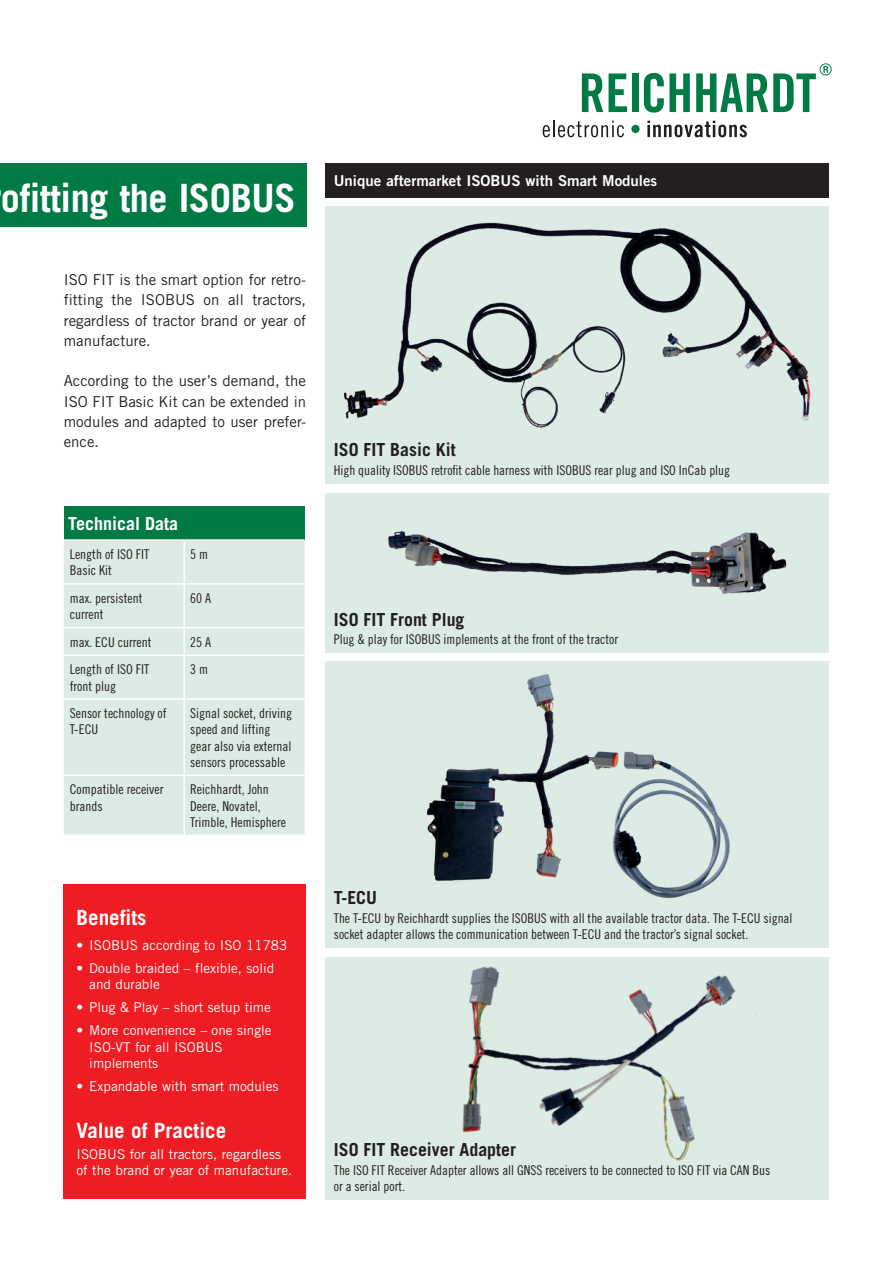
<style>
.page{position:relative;width:893px;height:1263px;background:#fff}
.page>*{position:absolute;margin:0;border:0;box-sizing:border-box;transform-origin:0 0}
.t1{font:700 39px "Trade Gothic LT";letter-spacing:-.01em;color:#fff}
.t2{font:700 21px "Trade Gothic LT";color:#fff}
.t3{font:700 18px "Trade Gothic LT";color:#231f20}
.t4{font:700 18px "Trade Gothic LT";color:#fff}
.t5{font:15px/20.2px "Trade Gothic LT";color:#231f20;text-align:justify}
.t6{font:15px "Trade Gothic LT Bold Two";color:#fff}
.t7{font:13.5px/16.2px "Trade Gothic LT Cond Eighteen";color:#231f20}
.t8{font:13.5px/16.5px "Trade Gothic LT";color:#fff}
</style>
<div class="page">
<svg style="left:543px;top:121px;width:81px;height:16px"></svg>
<div style="left:631px;top:125px;width:9px;height:8px;background:#007b44;border-radius:50%"></div>
<svg style="left:647px;top:121px;width:100px;height:16px"></svg>
<svg style="left:582px;top:73px;width:21px;height:39px"></svg>
<svg style="left:609px;top:73px;width:18px;height:39px"></svg>
<div style="left:632px;top:73px;width:7px;height:39px;background:#007b44"></div>
<svg style="left:644px;top:73px;width:46px;height:40px"></svg>
<svg style="left:696px;top:63px;width:135px;height:49px"></svg>
<div style="left:0;top:163px;width:306px;height:64px;background:#007b44"></div>
<div style="left:64px;top:506px;width:241px;height:34px;background:#007b44"></div>
<div style="left:64px;top:541px;width:241px;height:293px;background:#dcebe3"></div>
<hr style="left:64px;top:539px;width:120px;height:2px;background:#fff">
<hr style="left:184px;top:539px;width:121px;height:2px;background:#fff">
<hr style="left:183px;top:541px;width:2px;height:42px;background:#fff">
<hr style="left:64px;top:583px;width:120px;height:2px;background:#fff">
<hr style="left:184px;top:583px;width:121px;height:2px;background:#fff">
<hr style="left:183px;top:585px;width:2px;height:42px;background:#fff">
<hr style="left:64px;top:627px;width:120px;height:1px;background:#fff">
<hr style="left:184px;top:627px;width:121px;height:1px;background:#fff">
<hr style="left:183px;top:628px;width:2px;height:26px;background:#fff">
<hr style="left:64px;top:654px;width:120px;height:2px;background:#fff">
<hr style="left:184px;top:654px;width:121px;height:2px;background:#fff">
<hr style="left:183px;top:656px;width:2px;height:42px;background:#fff">
<hr style="left:64px;top:698px;width:120px;height:2px;background:#fff">
<hr style="left:184px;top:698px;width:121px;height:2px;background:#fff">
<hr style="left:183px;top:700px;width:2px;height:74px;background:#fff">
<hr style="left:64px;top:774px;width:120px;height:2px;background:#fff">
<hr style="left:184px;top:774px;width:121px;height:2px;background:#fff">
<hr style="left:183px;top:776px;width:2px;height:58px;background:#fff">
<div style="left:64px;top:884px;width:242px;height:315px;background:#ee1d23"></div>
<div style="left:325px;top:206px;width:504px;height:277px;background:#dcebe3"></div>
<div style="left:325px;top:493px;width:504px;height:160px;background:#dcebe3"></div>
<div style="left:325px;top:662px;width:504px;height:286px;background:#dcebe3"></div>
<div style="left:325px;top:957px;width:504px;height:242px;background:#dcebe3"></div>
<div style="left:325px;top:163px;width:504px;height:34px;background:#231f20"></div>
<img style="left:343px;top:222px;width:468px;height:207px">
<img style="left:388px;top:530px;width:399px;height:64px">
<img style="left:427px;top:674px;width:303px;height:188px">
<img style="left:396px;top:862px;width:381px;height:338px">
<h1 class="t1" style="left:1px;top:174px;width:296px">ofitting the ISOBUS</h1>
<p class="t5" style="left:64px;top:270px;width:244px">ISO FIT is the smart option for retro&shy;fitting the ISOBUS on all tractors, regardless of tractor brand or year of manufacture.</p>
<p class="t5" style="left:64px;top:371px;width:244px">According to the user’s demand, the ISO FIT Basic Kit can be extended in modules and adapted to user prefer&shy;ence.</p>
<h3 class="t4" style="left:68px;top:512px;width:112px">Technical Data</h3>
<p class="t7" style="left:70px;top:546px;width:81px">Length of ISO FIT<br>Basic Kit</p>
<p class="t7" style="left:190px;top:546px;width:19px">5 m</p>
<p class="t7" style="left:70px;top:590px;width:74px">max. persistent current</p>
<p class="t7" style="left:190px;top:590px;width:22px">60 A</p>
<p class="t7" style="left:70px;top:634px;width:83px">max. ECU current</p>
<p class="t7" style="left:190px;top:634px;width:22px">25 A</p>
<p class="t7" style="left:70px;top:661px;width:81px">Length of ISO FIT front plug</p>
<p class="t7" style="left:190px;top:661px;width:19px">3 m</p>
<p class="t7" style="left:70px;top:705px;width:98px">Sensor technology of<br>T-ECU</p>
<p class="t7" style="left:190px;top:705px;width:103px">Signal socket, driving speed and lifting gear also via external sensors processable</p>
<p class="t7" style="left:70px;top:781px;width:95px">Compatible receiver brands</p>
<p class="t7" style="left:190px;top:781px;width:97px">Reichhardt, John<br>Deere, Novatel,<br>Trimble, Hemisphere</p>
<h2 class="t2" style="left:77px;top:904px;width:72px">Benefits</h2>
<p class="t8" style="left:77px;top:937px;width:212px">• ISOBUS according to ISO 11783</p>
<p class="t8" style="left:89px;top:959px;width:187px;text-indent:-13px">• Double braided – flexible, solid and durable</p>
<p class="t8" style="left:77px;top:999px;width:196px">• Plug &amp; Play – short setup time</p>
<p class="t8" style="left:89px;top:1022px;width:184px;text-indent:-13px">• More convenience – one single<br>ISO-VT for all ISOBUS implements</p>
<p class="t8" style="left:77px;top:1078px;width:203px">• Expandable with smart modules</p>
<h2 class="t2" style="left:77px;top:1117px;width:151px">Value of Practice</h2>
<p class="t8" style="left:77px;top:1145px;width:217px">ISOBUS for all tractors, regardless of the brand or year of manufacture.</p>
<p class="t6" style="left:334px;top:171px;width:325px">Unique aftermarket ISOBUS with Smart Modules</p>
<h3 class="t3" style="left:334px;top:439px;width:123px">ISO FIT Basic Kit</h3>
<p class="t7" style="left:334px;top:462px;width:398px">High quality ISOBUS retrofit cable harness with ISOBUS rear plug and ISO InCab plug</p>
<h3 class="t3" style="left:334px;top:608px;width:132px">ISO FIT Front Plug</h3>
<p class="t7" style="left:334px;top:631px;width:286px">Plug &amp; play for ISOBUS implements at the front of the tractor</p>
<h3 class="t3" style="left:334px;top:887px;width:45px">T-ECU</h3>
<p class="t7" style="left:334px;top:910px;width:460px">The T-ECU by Reichhardt supplies the ISOBUS with all the available tractor data. The T-ECU signal socket adapter allows the communication between T-ECU and the tractor’s signal socket.</p>
<h3 class="t3" style="left:334px;top:1138px;width:184px">ISO FIT Receiver Adapter</h3>
<p class="t7" style="left:334px;top:1161px;width:438px">The ISO FIT Receiver Adapter allows all GNSS receivers to be connected to ISO FIT via CAN Bus or a serial port.</p>
</div>
